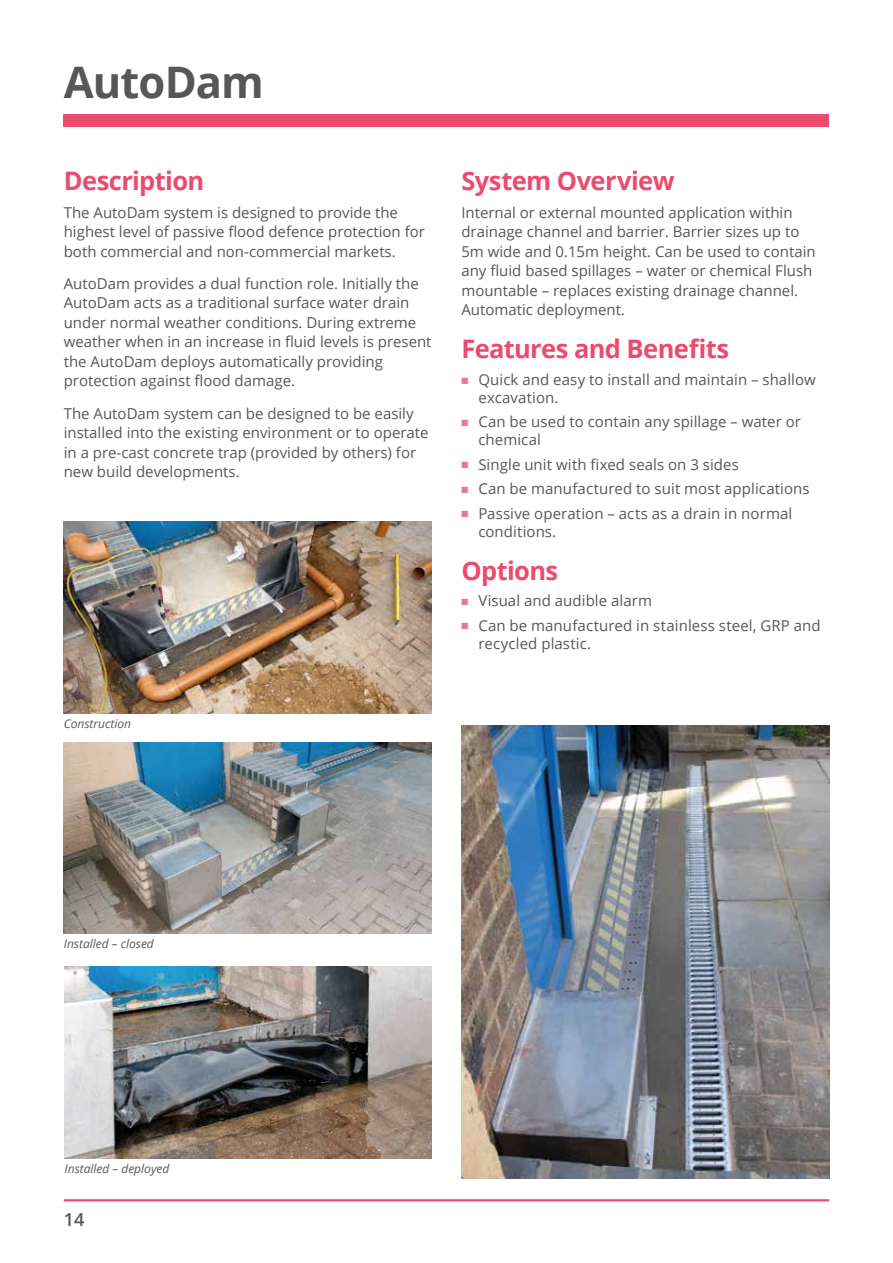
<style>
.page{position:relative;width:893px;height:1263px;background:#fff}
.page>*{position:absolute;margin:0;border:0;box-sizing:border-box;transform-origin:0 0}
.t1{font:700 43.5px "Open Sans";letter-spacing:-.02em;color:#575756}
.t2{font:700 25.5px "Open Sans";letter-spacing:-.025em;color:#ea4b6e}
.t3{font:600 18px "Open Sans";color:#575756}
.t4{font:15px/19.5px "Open Sans";color:#575756}
.t5{font:italic 12px "Open Sans";color:#575756}
.s1{color:#ee788a}
</style>
<div class="page">
<hr style="left:64px;top:1199px;width:765px;height:2px;background:#ea4b6e">
<div style="left:64px;top:115px;width:765px;height:12px;background:#ea4b6e"></div>
<img style="left:64px;top:522px;width:368px;height:191px">
<img style="left:64px;top:742px;width:368px;height:191px">
<img style="left:65px;top:967px;width:367px;height:191px">
<img style="left:461px;top:726px;width:368px;height:452px">
<h1 class="t1" style="left:64px;top:52px;width:201px">AutoDam</h1>
<h2 class="t2" style="left:64px;top:162px;width:142px">Description</h2>
<p class="t4" style="left:64px;top:202px;width:363px">The AutoDam system is designed to provide the highest level of passive flood defence protection for both commercial and non-commercial markets.</p>
<p class="t4" style="left:64px;top:273px;width:369px">AutoDam provides a dual function role. Initially the AutoDam acts as a traditional surface water drain under normal weather conditions. During extreme weather when in an increase in fluid levels is present the AutoDam deploys automatically providing protection against flood damage.</p>
<p class="t4" style="left:64px;top:403px;width:366px">The AutoDam system can be designed to be easily installed into the existing environment or to operate in a pre-cast concrete trap (provided by others) for new build developments.</p>
<p class="t5" style="left:64px;top:715px;width:69px">Construction</p>
<h2 class="t2" style="left:461px;top:162px;width:215px">System Overview</h2>
<p class="t4" style="left:461px;top:202px;width:356px">Internal or external mounted application within drainage channel and barrier. Barrier sizes up to 5m wide and 0.15m height. Can be used to contain any fluid based spillages – water or chemical Flush mountable – replaces existing drainage channel.<br>Automatic deployment.</p>
<h2 class="t2" style="left:461px;top:331px;width:269px">Features and Benefits</h2>
<p class="t4" style="left:478px;top:370px;width:339px;line-height:18px;text-indent:-17px"><span class="s1">■</span> Quick and easy to install and maintain – shallow excavation.</p>
<p class="t4" style="left:478px;top:413px;width:324px;line-height:18px;text-indent:-17px"><span class="s1">■</span> Can be used to contain any spillage – water or chemical</p>
<p class="t4" style="left:461px;top:454px;width:279px"><span class="s1">■</span> Single unit with fixed seals on 3 sides</p>
<p class="t4" style="left:461px;top:479px;width:350px"><span class="s1">■</span> Can be manufactured to suit most applications</p>
<p class="t4" style="left:478px;top:504px;width:315px;line-height:18px;text-indent:-17px"><span class="s1">■</span> Passive operation – acts as a drain in normal conditions.</p>
<h2 class="t2" style="left:461px;top:553px;width:98px">Options</h2>
<p class="t4" style="left:461px;top:591px;width:192px"><span class="s1">■</span> Visual and audible alarm</p>
<p class="t4" style="left:478px;top:616px;width:344px;line-height:18px;text-indent:-17px"><span class="s1">■</span> Can be manufactured in stainless steel, GRP and recycled plastic.</p>
<p class="t5" style="left:64px;top:935px;width:92px">Installed – closed</p>
<p class="t5" style="left:65px;top:1160px;width:106px">Installed – deployed</p>
<p class="t3" style="left:64px;top:1207px;width:22px">14</p>
</div>
